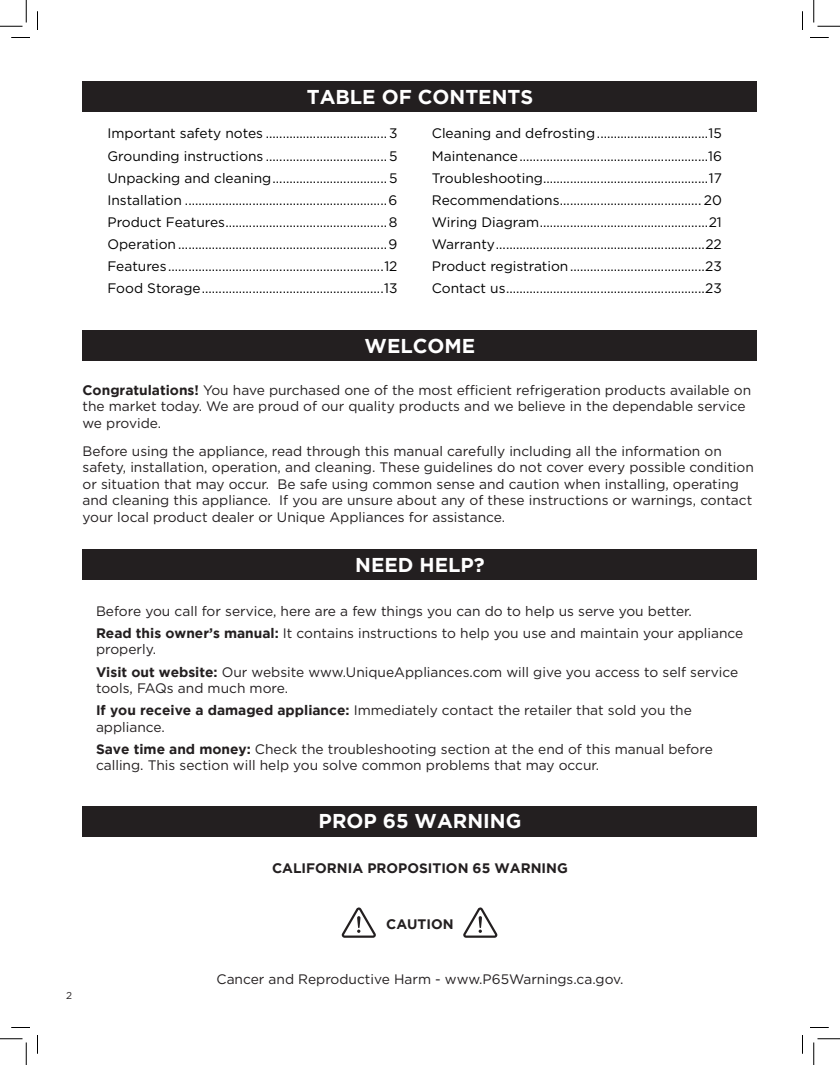
<style>
.page{position:relative;width:840px;height:1065px;background:#fff}
.page>*{position:absolute;margin:0;border:0;box-sizing:border-box;transform-origin:0 0}
.t1{font:700 20px "Gotham";color:#fff}
.t2{font:13.75px/16.5px "Gotham";color:#231f20}
.t3{font:13.75px/22.1px "Gotham";color:#000;text-align:justify}
.t4{font:700 13.75px "Gotham";color:#231f20}
.t5{font:10px "Gotham";color:#231f20}
.s1{font-weight:700}
</style>
<div class="page">
<div style="left:82px;top:82px;width:676px;height:30px;background:#231f20"></div>
<div style="left:82px;top:330px;width:676px;height:31px;background:#231f20"></div>
<div style="left:82px;top:550px;width:676px;height:30px;background:#231f20"></div>
<div style="left:82px;top:806px;width:676px;height:30px;background:#231f20"></div>
<svg style="left:342px;top:907px;width:34px;height:31px"></svg>
<svg style="left:463px;top:907px;width:35px;height:31px"></svg>
<svg style="left:11px;top:37px;width:19px;height:1px"></svg>
<svg style="left:810px;top:37px;width:19px;height:1px"></svg>
<svg style="left:11px;top:1027px;width:19px;height:1px"></svg>
<svg style="left:810px;top:1027px;width:19px;height:1px"></svg>
<svg style="left:37px;top:11px;width:1px;height:19px"></svg>
<svg style="left:37px;top:1035px;width:1px;height:19px"></svg>
<svg style="left:802px;top:11px;width:1px;height:19px"></svg>
<svg style="left:802px;top:1035px;width:1px;height:19px"></svg>
<svg style="left:0;top:0;width:27px;height:27px"></svg>
<svg style="left:0;top:1039px;width:27px;height:26px"></svg>
<svg style="left:814px;top:0;width:26px;height:27px"></svg>
<svg style="left:814px;top:1039px;width:26px;height:26px"></svg>
<h1 class="t1" style="left:307px;top:86px;width:228px">TABLE OF CONTENTS</h1>
<p class="t3" style="left:107px;top:122px;width:292px">Important safety notes ....................................3<br>Grounding instructions ....................................5<br>Unpacking and cleaning..................................5<br>Installation ............................................................6<br>Product Features................................................8<br>Operation ..............................................................9<br>Features................................................................12<br>Food Storage......................................................13</p>
<p class="t3" style="left:432px;top:122px;width:292px">Cleaning and defrosting.................................15<br>Maintenance........................................................16<br>Troubleshooting.................................................17<br>Recommendations.......................................... 20<br>Wiring Diagram..................................................21<br>Warranty..............................................................22<br>Product registration........................................23<br>Contact us...........................................................23</p>
<h1 class="t1" style="left:365px;top:334px;width:112px">WELCOME</h1>
<p class="t2" style="left:82px;top:381px;width:670px"><span class="s1">Congratulations!</span> You have purchased one of the most efficient refrigeration products available on the market today. We are proud of our quality products and we believe in the dependable service we provide.</p>
<p class="t2" style="left:82px;top:442px;width:673px">Before using the appliance, read through this manual carefully including all the information on safety, installation, operation, and cleaning. These guidelines do not cover every possible condition or situation that may occur. Be safe using common sense and caution when installing, operating and cleaning this appliance. If you are unsure about any of these instructions or warnings, contact your local product dealer or Unique Appliances for assistance.</p>
<h1 class="t1" style="left:355px;top:554px;width:131px">NEED HELP?</h1>
<p class="t2" style="left:96px;top:600px;width:649px;line-height:22.1px">Before you call for service, here are a few things you can do to help us serve you better.<br><span class="s1">Read this owner’s manual:</span> It contains instructions to help you use and maintain your appliance</p>
<p class="t2" style="left:96px;top:638px;width:644px;line-height:22.1px">properly.<br><span class="s1">Visit out website:</span> Our website www.UniqueAppliances.com will give you access to self service</p>
<p class="t2" style="left:96px;top:677px;width:597px;line-height:22.1px">tools, FAQs and much more.<br><span class="s1">If you receive a damaged appliance:</span> Immediately contact the retailer that sold you the</p>
<p class="t2" style="left:96px;top:716px;width:618px;line-height:22.1px">appliance.<br><span class="s1">Save time and money:</span> Check the troubleshooting section at the end of this manual before</p>
<p class="t2" style="left:96px;top:757px;width:505px">calling. This section will help you solve common problems that may occur.</p>
<h1 class="t1" style="left:319px;top:810px;width:204px">PROP 65 WARNING</h1>
<p class="t4" style="left:272px;top:860px;width:297px">CALIFORNIA PROPOSITION 65 WARNING</p>
<p class="t5" style="left:66px;top:989px;width:7px">2</p>
<p class="t4" style="left:386px;top:916px;width:69px">CAUTION</p>
<p class="t2" style="left:217px;top:971px;width:408px">Cancer and Reproductive Harm - www.P65Warnings.ca.gov.</p>
</div>
